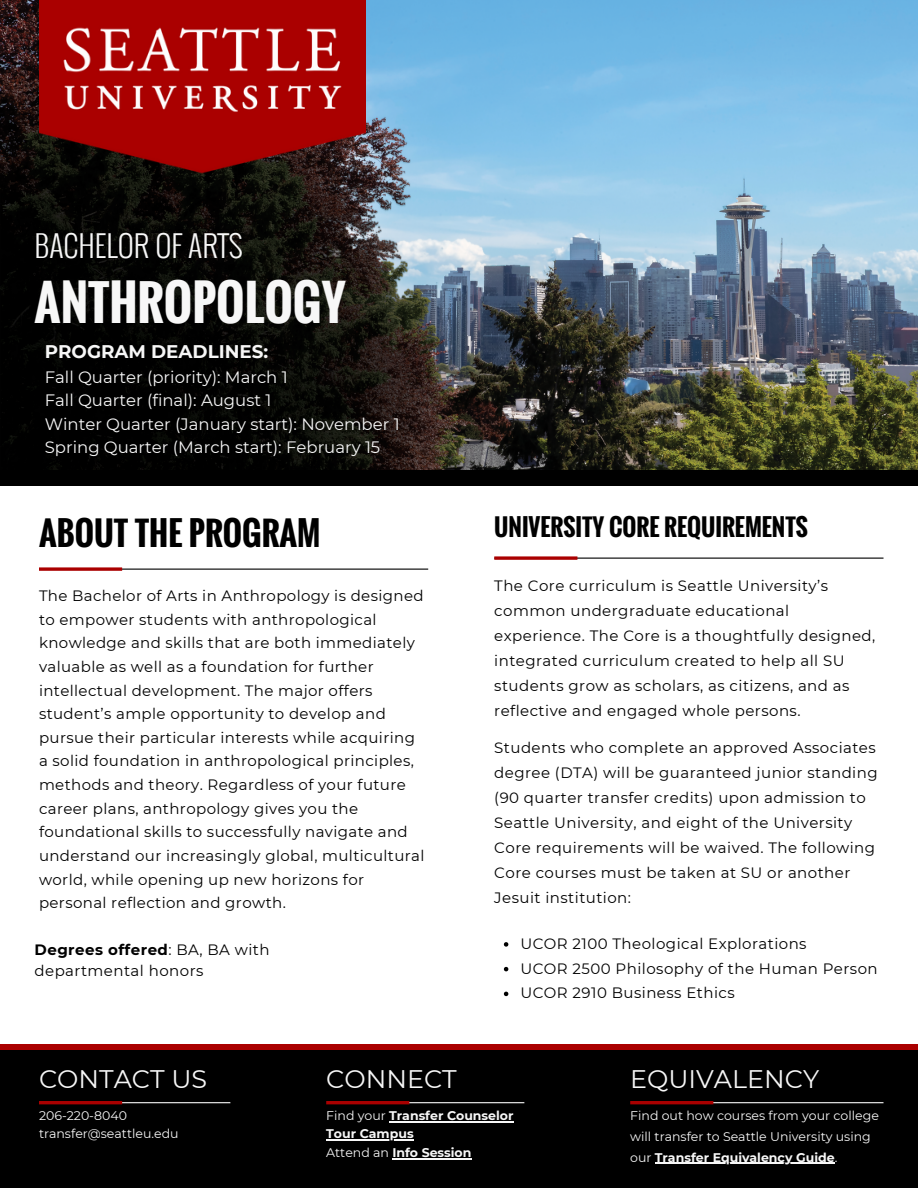
<style>
.page{position:relative;width:918px;height:1188px;background:#fff}
.page>*{position:absolute;margin:0;border:0;box-sizing:border-box;transform-origin:0 0}
.t1{font:700 47.85px "Oswald";color:#f7f7f7}
.t2{font:700 32.4px "Oswald";color:#000}
.t3{font:300 29.85px "Oswald";color:#f7f7f7}
.t4{font:25.35px "Montserrat";color:#f7f7f7}
.t5{font:700 23.4px "Oswald";color:#000}
.t6{font:700 18.3px "Montserrat";color:#f7f7f7}
.t7{font:16.5px "Montserrat";color:#f7f7f7}
.t8{font:15px/23.7px "Montserrat";letter-spacing:.03em;color:#000}
.t9{font:12.45px/20.9px "Montserrat";color:#f7f7f7}
.t10{font:700 12.45px "Montserrat";color:#f7f7f7}
.s1{font-weight:700}
.s2{font-weight:400}
</style>
<div class="page">
<img style="left:0;top:0;width:918px;height:470px">
<div style="left:0;top:470px;width:918px;height:15px;background:#000"></div>
<div style="left:0;top:1047px;width:918px;height:141px;background:#000"></div>
<div style="left:0;top:1045px;width:918px;height:5px;background:#a00"></div>
<hr style="left:39px;top:569px;width:389px;height:1px;background:#000">
<svg style="left:39px;top:567px;width:83px;height:4px"></svg>
<hr style="left:41px;top:1102px;width:189px;height:1px;background:#f7f7f7">
<hr style="left:39px;top:1101px;width:83px;height:3px;background:#a00">
<hr style="left:328px;top:1102px;width:196px;height:1px;background:#f7f7f7">
<hr style="left:326px;top:1101px;width:83px;height:3px;background:#a00">
<hr style="left:389px;top:1121px;width:125px;height:1px;background:#f7f7f7">
<hr style="left:326px;top:1139px;width:88px;height:1px;background:#f7f7f7">
<hr style="left:392px;top:1158px;width:80px;height:1px;background:#f7f7f7">
<hr style="left:632px;top:1102px;width:252px;height:1px;background:#f7f7f7">
<hr style="left:630px;top:1101px;width:83px;height:3px;background:#a00">
<hr style="left:655px;top:1163px;width:180px;height:1px;background:#f7f7f7">
<img style="left:39px;top:0;width:326px;height:176px">
<hr style="left:494px;top:558px;width:390px;height:1px;background:#000">
<svg style="left:494px;top:556px;width:83px;height:4px"></svg>
<svg style="left:504px;top:942px;width:4px;height:5px"></svg>
<svg style="left:504px;top:967px;width:4px;height:4px"></svg>
<svg style="left:504px;top:992px;width:4px;height:4px"></svg>
<p class="t3" style="left:35px;top:222px;width:210px">BACHELOR OF ARTS</p>
<p class="t1" style="left:35px;top:266px;width:313px">ANTHROPOLOGY</p>
<p class="t6" style="left:45px;top:340px;width:225px">PROGRAM DEADLINES:</p>
<p class="t7" style="left:45px;top:367px;width:244px">Fall Quarter (priority): March 1</p>
<p class="t7" style="left:45px;top:390px;width:228px">Fall Quarter (final): August 1</p>
<p class="t7" style="left:45px;top:414px;width:356px">Winter Quarter (January start): November 1</p>
<p class="t7" style="left:45px;top:437px;width:337px">Spring Quarter (March start): February 15</p>
<p class="t2" style="left:39px;top:508px;width:283px">ABOUT THE PROGRAM</p>
<p class="t8" style="left:39px;top:584px;width:387px">The Bachelor of Arts in Anthropology is designed to empower students with anthropological knowledge and skills that are both immediately valuable as well as a foundation for further intellectual development. The major offers student’s ample opportunity to develop and pursue their particular interests while acquiring a solid foundation in anthropological principles, methods and theory. Regardless of your future career plans, anthropology gives you the foundational skills to successfully navigate and understand our increasingly global, multicultural world, while opening up new horizons for personal reflection and growth.</p>
<p class="t8" style="left:35px;top:939px;width:236px;line-height:21.3px"><span class="s1">Degrees offered</span>: BA, BA with departmental honors</p>
<p class="t4" style="left:39px;top:1063px;width:170px">CONTACT US</p>
<p class="t4" style="left:326px;top:1063px;width:132px">CONNECT</p>
<p class="t5" style="left:494px;top:509px;width:315px">UNIVERSITY CORE REQUIREMENTS</p>
<p class="t8" style="left:494px;top:573px;width:383px;line-height:25px">The Core curriculum is Seattle University’s common undergraduate educational experience. The Core is a thoughtfully designed, integrated curriculum created to help all SU students grow as scholars, as citizens, and as reflective and engaged whole persons.</p>
<p class="t8" style="left:494px;top:735px;width:385px;line-height:25px">Students who complete an approved Associates degree (DTA) will be guaranteed junior standing (90 quarter transfer credits) upon admission to Seattle University, and eight of the University Core requirements will be waived. The following Core courses must be taken at SU or another Jesuit institution:</p>
<p class="t8" style="left:520px;top:932px;width:288px">UCOR 2100 Theological Explorations</p>
<p class="t8" style="left:520px;top:956px;width:359px">UCOR 2500 Philosophy of the Human Person</p>
<p class="t8" style="left:520px;top:981px;width:216px">UCOR 2910 Business Ethics</p>
<p class="t4" style="left:630px;top:1063px;width:190px">EQUIVALENCY</p>
<p class="t9" style="left:39px;top:1105px;width:89px">206-220-8040</p>
<p class="t9" style="left:39px;top:1124px;width:141px">transfer@seattleu.edu</p>
<p class="t10" style="left:326px;top:1108px;width:189px"><span class="s2">Find your</span> Transfer Counselor</p>
<p class="t10" style="left:326px;top:1126px;width:89px">Tour Campus</p>
<p class="t10" style="left:326px;top:1145px;width:147px"><span class="s2">Attend an</span> Info Session</p>
<p class="t9" style="left:630px;top:1105px;width:250px">Find out how courses from your college will transfer to Seattle University using our <span class="s1">Transfer Equivalency Guide</span>.</p>
</div>
